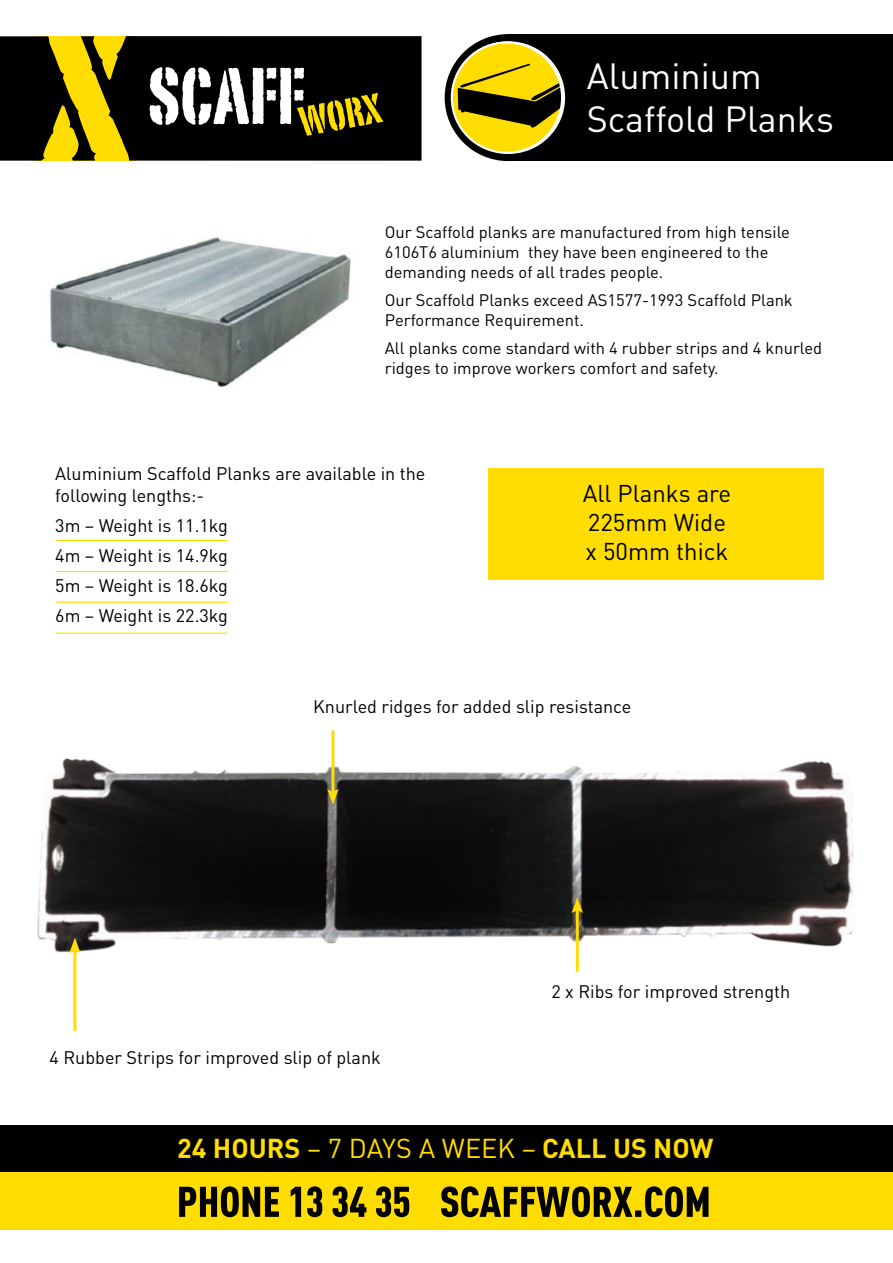
<style>
.page{position:relative;width:893px;height:1263px;background:#fff}
.page>*{position:absolute;margin:0;border:0;box-sizing:border-box;transform-origin:0 0}
.t1{font:36px/43.2px "DIN Pro";color:#fff}
.t2{font:700 27px "DIN Pro";color:#fd0}
.t3{font:24px/28.8px "DIN Pro";color:#000}
.t4{font:18px/30.2px "DIN Pro";color:#000}
.t5{font:16.5px/19.8px "DIN Pro";color:#000}
.s1{font-weight:400}
</style>
<div class="page">
<img style="left:37px;top:730px;width:817px;height:275px">
<img style="left:50px;top:237px;width:301px;height:151px">
<div style="left:488px;top:468px;width:335px;height:111px;background:#fd0"></div>
<div style="left:1px;top:1125px;width:892px;height:50px;background:#000"></div>
<div style="left:508px;top:34px;width:385px;height:127px;background:#000"></div>
<div style="left:445px;top:34px;width:127px;height:127px;background:#000;border-radius:50%"></div>
<div style="left:452px;top:42px;width:110px;height:111px;background:#fd0;border-radius:50%"></div>
<svg style="left:458px;top:51px;width:108px;height:77px"></svg>
<div style="left:451px;top:41px;width:112px;height:113px;border:2px solid #fff;border-radius:50%"></div>
<div style="left:0;top:1172px;width:893px;height:58px;background:#fd0"></div>
<svg style="left:179px;top:1186px;width:529px;height:31px"></svg>
<svg style="left:0;top:36px;width:421px;height:125px;background:#2b2501"></svg>
<svg style="left:150px;top:67px;width:233px;height:69px"></svg>
<hr style="left:56px;top:540px;width:171px;height:1px;background:#fd0">
<hr style="left:56px;top:571px;width:171px;height:1px;background:#fd0">
<hr style="left:56px;top:602px;width:171px;height:1px;background:#fd0">
<hr style="left:56px;top:632px;width:171px;height:2px;background:#fd0">
<hr style="left:576px;top:908px;width:3px;height:64px;background:#fd0">
<svg style="left:571px;top:897px;width:12px;height:16px"></svg>
<hr style="left:73px;top:948px;width:3px;height:83px;background:#fd0">
<svg style="left:69px;top:938px;width:12px;height:16px"></svg>
<hr style="left:331px;top:730px;width:3px;height:64px;background:#fd0">
<svg style="left:327px;top:789px;width:12px;height:16px"></svg>
<h1 class="t1" style="left:587px;top:53px;width:249px">Aluminium<br>Scaffold Planks</h1>
<p class="t5" style="left:385px;top:221px;width:407px">Our Scaffold planks are manufactured from high tensile<br>6106T6 aluminium they have been engineered to the demanding needs of all trades people.</p>
<p class="t5" style="left:385px;top:289px;width:409px">Our Scaffold Planks exceed AS1577-1993 Scaffold Plank<br>Performance Requirement.</p>
<p class="t5" style="left:385px;top:337px;width:439px">All planks come standard with 4 rubber strips and 4 knurled ridges to improve workers comfort and safety.</p>
<p class="t4" style="left:55px;top:462px;width:372px;line-height:21.6px">Aluminium Scaffold Planks are available in the following lengths:-</p>
<p class="t4" style="left:55px;top:510px;width:174px;text-align:justify">3m – Weight is 11.1kg 4m – Weight is 14.9kg 5m – Weight is 18.6kg 6m – Weight is 22.3kg</p>
<h3 class="t3" style="left:583px;top:478px;width:150px">All Planks are<br>225mm Wide x 50mm thick</h3>
<p class="t4" style="left:313px;top:691px;width:320px">Knurled ridges for added slip resistance</p>
<p class="t4" style="left:50px;top:1042px;width:333px">4 Rubber Strips for improved slip of plank</p>
<p class="t4" style="left:551px;top:976px;width:240px">2 x Ribs for improved strength</p>
<h2 class="t2" style="left:177px;top:1130px;width:538px">24 HOURS <span class="s1">– 7 DAYS A WEEK –</span> CALL US NOW</h2>
</div>
